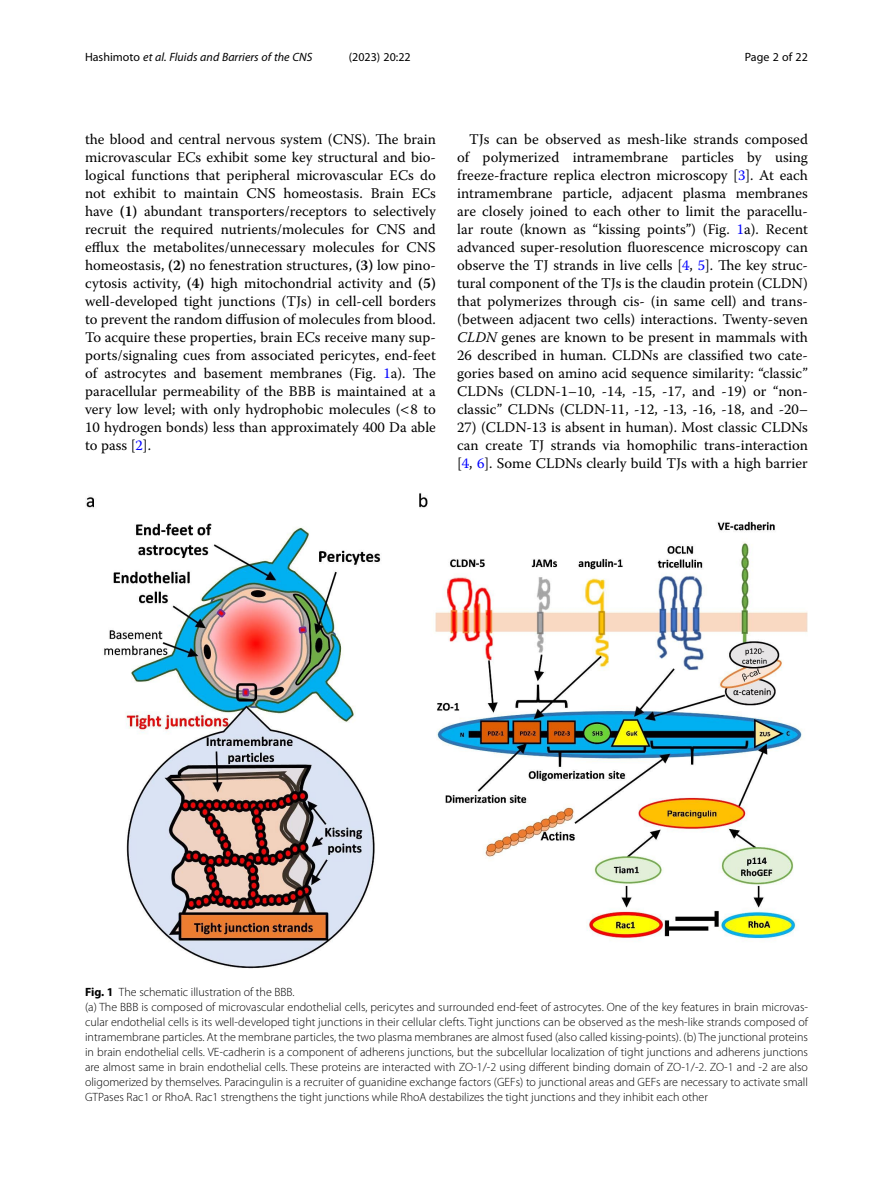
<style>
.page{position:relative;width:893px;height:1191px;background:#fff}
.page>*{position:absolute;margin:0;border:0;box-sizing:border-box;transform-origin:0 0}
.Body_Text_Indent{font:14.7px/18px "Warnock Pro";color:#000;text-align:justify}
.Body_Text{font:14.7px/18px "Warnock Pro";color:#000;text-align:justify}
.Figure_Caption{font:300 12px/15px "Myriad Pro";color:#000;text-align:justify}
.t1{font:italic 12px "Myriad Pro";color:#000}
.t2{font:12px "Myriad Pro";color:#000}
.s1{font-style:normal}
.s2{font-weight:600}
.s3{color:#00f}
.s4{font-style:italic}
.s5{font-weight:700}
</style>
<div class="page">
<img style="left:86px;top:493px;width:722px;height:476px">
<p class="t1" style="left:85px;top:50px;width:229px"><span class="s1">Hashimoto</span> et al. Fluids and Barriers of the CNS</p>
<p class="t2" style="left:349px;top:50px;width:63px">(2023) 20:22</p>
<p class="t2" style="left:745px;top:50px;width:65px">Page 2 of 22</p>
<p class="Body_Text" style="left:85px;top:130px;width:352px">the blood and central nervous system (CNS). The brain microvascular ECs exhibit some key structural and bio&shy;logical functions that peripheral microvascular ECs do not exhibit to maintain CNS homeostasis. Brain ECs have <span class="s2">(1)</span> abundant transporters/receptors to selectively recruit the required nutrients/molecules for CNS and efflux the metabolites/unnecessary molecules for CNS homeostasis, <span class="s2">(2)</span> no fenestration structures, <span class="s2">(3)</span> low pino&shy;cytosis activity, <span class="s2">(4)</span> high mitochondrial activity and <span class="s2">(5) </span>well-developed tight junctions (TJs) in cell-cell borders to prevent the random diffusion of molecules from blood.<br>To acquire these properties, brain ECs receive many sup&shy;ports/signaling cues from associated pericytes, end-feet of astrocytes and basement membranes (Fig. <span class="s3">1</span>a). The paracellular permeability of the BBB is maintained at a very low level; with only hydrophobic molecules ( 8 to 10 hydrogen bonds) less than approximately 400 Da able to pass [<span class="s3">2</span>].</p>
<p class="Body_Text_Indent" style="left:457px;top:130px;width:352px;text-indent:12px">TJs can be observed as mesh-like strands composed of polymerized intramembrane particles by using freeze-fracture replica electron microscopy [<span class="s3">3</span>]. At each intramembrane particle, adjacent plasma membranes are closely joined to each other to limit the paracellu&shy;lar route (known as “kissing points”) (Fig. <span class="s3">1</span>a). Recent advanced super-resolution fluorescence microscopy can observe the TJ strands in live cells [<span class="s3">4</span>, <span class="s3">5</span>]. The key struc&shy;tural component of the TJs is the claudin protein (CLDN) that polymerizes through cis- (in same cell) and trans-(between adjacent two cells) interactions. Twenty-seven <span class="s4">CLDN</span> genes are known to be present in mammals with 26 described in human. CLDNs are classified two cate&shy;gories based on amino acid sequence similarity: “classic” CLDNs (CLDN-1–10, -14, -15, -17, and -19) or “non&shy;classic” CLDNs (CLDN-11, -12, -13, -16, -18, and -20–</p>
<p class="Body_Text_Indent" style="left:457px;top:418px;width:352px">27) (CLDN-13 is absent in human). Most classic CLDNs can create TJ strands via homophilic trans-interaction [<span class="s3">4</span>, <span class="s3">6</span>]. Some CLDNs clearly build TJs with a high barrier</p>
<p class="Figure_Caption" style="left:85px;top:984px;width:211px"><span class="s5">Fig. 1</span> The schematic illustration of the BBB.</p>
<p class="Figure_Caption" style="left:85px;top:999px;width:724px">(a) The BBB is composed of microvascular endothelial cells, pericytes and surrounded end-feet of astrocytes. One of the key features in brain microvas&shy;cular endothelial cells is its well-developed tight junctions in their cellular clefts. Tight junctions can be observed as the mesh-like strands composed of intramembrane particles. At the membrane particles, the two plasma membranes are almost fused (also called kissing-points). (b) The junctional proteins in brain endothelial cells. VE-cadherin is a component of adherens junctions, but the subcellular localization of tight junctions and adherens junctions are almost same in brain endothelial cells. These proteins are interacted with ZO-1/-2 using different binding domain of ZO-1/-2. ZO-1 and -2 are also oligomerized by themselves. Paracingulin is a recruiter of guanidine exchange factors (GEFs) to junctional areas and GEFs are necessary to activate small GTPases Rac1 or RhoA. Rac1 strengthens the tight junctions while RhoA destabilizes the tight junctions and they inhibit each other</p>
</div>
